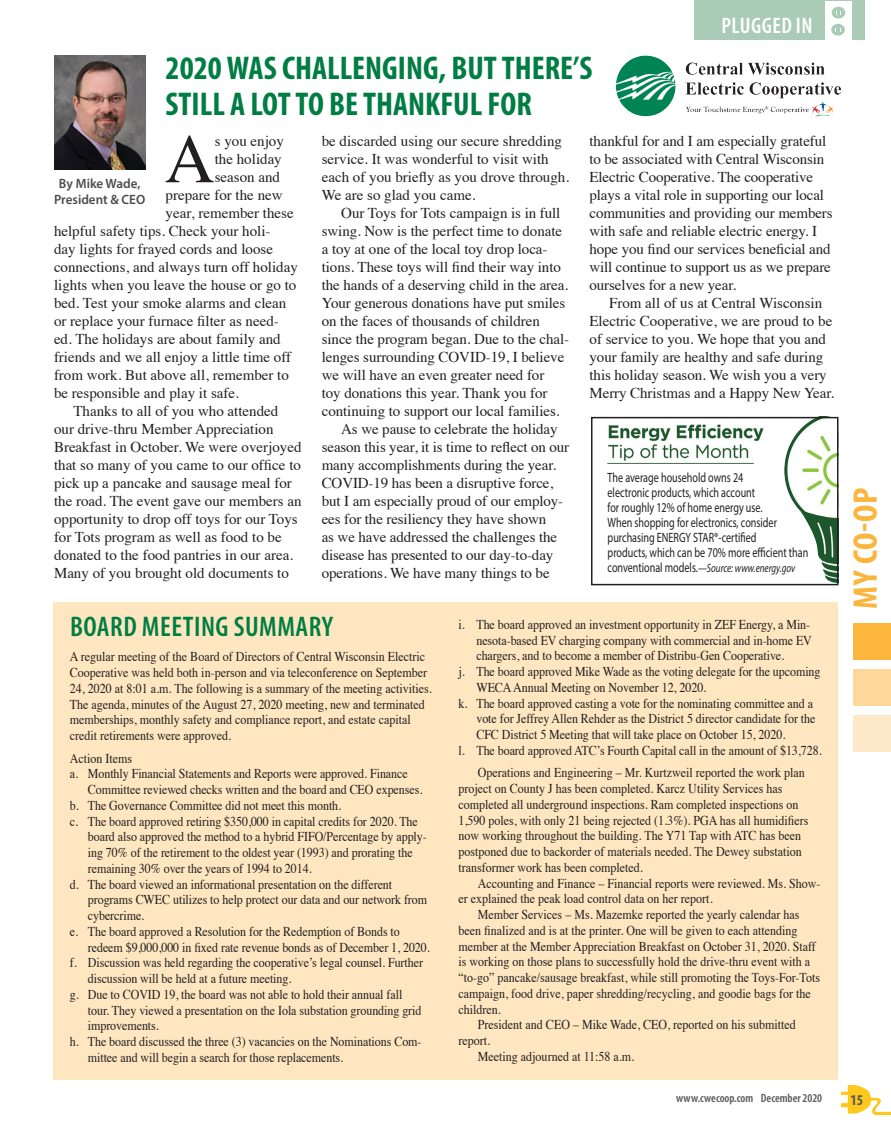
<style>
.page{position:relative;width:891px;height:1134px;background:#fff}
.page>*{position:absolute;margin:0;border:0;box-sizing:border-box;transform-origin:0 0}
.t1{font:69.45px "Times";color:#231f20}
.t2{font:700 condensed 34.2px "Myriad Pro";color:#fcb53d;scale:1.05 1}
.t3{font:700 condensed 33px "Myriad Pro";color:#007d43}
.headline{font:600 condensed 28.5px "Myriad Pro";letter-spacing:.02em;color:#007d43}
.t4{font:600 condensed 22.5px "Myriad Pro";letter-spacing:.02em;color:#fff}
.t5{font:15px/18px "Times";letter-spacing:-.005em;color:#231f20}
.t6{font:700 condensed 15px "Myriad Pro";color:#57585a}
.t7{font:13.5px/15.8px "Times";letter-spacing:-.005em;color:#231f20;scale:.89 1}
.t8{font:13.5px/15px "Myriad Pro";color:#231f20;scale:.75 1}
.t9{font:600 13.5px "Myriad Pro";color:#4b4c4d}
.t10{font:italic 12px "Myriad Pro";color:#231f20;scale:.75 1}
.t11{font:600 condensed 12px "Myriad Pro";color:#57585a}
.s1{font-style:normal;font-size:13.5px}
</style>
<div class="page">
<img style="left:607px;top:424px;width:157px;height:40px">
<img style="left:784px;top:420px;width:51px;height:162px">
<img style="left:841px;top:1085px;width:50px;height:30px">
<div style="left:694px;top:0;width:170px;height:40px;background:#aacbb5"></div>
<div style="left:825px;top:1px;width:27px;height:40px;background:#fff"></div>
<div style="left:832px;top:7px;width:13px;height:12px;background:#aacbb5;border-radius:50%"></div>
<svg style="left:831px;top:24px;width:14px;height:12px"></svg>
<div style="left:854px;top:623px;width:37px;height:37px;background:#fcb53d"></div>
<div style="left:854px;top:669px;width:37px;height:37px;background:#fed79b"></div>
<div style="left:854px;top:715px;width:37px;height:37px;background:#feeaca"></div>
<img style="left:54px;top:55px;width:91px;height:114px">
<img style="left:615px;top:55px;width:226px;height:62px">
<div style="left:53px;top:603px;width:785px;height:477px;background:#fee6c0"></div>
<div style="left:591px;top:417px;width:247px;height:168px;border:2px solid #231f20"></div>
<p class="t4" style="left:722px;top:12px;width:93px">PLUGGED IN</p>
<p class="t3" style="left:166px;top:47px;width:428px">2020 WAS CHALLENGING, BUT THERE’S</p>
<p class="t3" style="left:166px;top:83px;width:368px">STILL A LOT TO BE THANKFUL FOR</p>
<p class="t1" style="left:165px;top:94px;width:52px">A</p>
<p class="t5" style="left:215px;top:131px;width:71px">s you enjoy</p>
<p class="t5" style="left:590px;top:131px;width:245px">thankful for and I am especially grateful to be associated with Central Wisconsin Electric Cooperative. The cooperative plays a vital role in supporting our local communities and providing our members with safe and reliable electric energy. I hope you find our services beneficial and will continue to support us as we prepare ourselves for a new year.</p>
<p class="t5" style="left:590px;top:293px;width:246px;text-indent:20px">From all of us at Central Wisconsin Electric Cooperative, we are proud to be of service to you. We hope that you and your family are healthy and safe during this holiday season. We wish you a very Merry Christmas and a Happy New Year.</p>
<p class="t5" style="left:322px;top:131px;width:249px">be discarded using our secure shredding service. It was wonderful to visit with each of you briefly as you drove through.<br>We are so glad you came.</p>
<p class="t5" style="left:322px;top:203px;width:249px;text-indent:20px">Our Toys for Tots campaign is in full swing. Now is the perfect time to donate a toy at one of the local toy drop loca&shy;tions. These toys will find their way into the hands of a deserving child in the area.<br>Your generous donations have put smiles on the faces of thousands of children since the program began. Due to the chal&shy;lenges surrounding COVID-19, I believe we will have an even greater need for<br>toy donations this year. Thank you for continuing to support our local families.</p>
<p class="t5" style="left:322px;top:419px;width:249px;text-indent:20px">As we pause to celebrate the holiday season this year, it is time to reflect on our many accomplishments during the year.<br>COVID-19 has been a disruptive force, but I am especially proud of our employ&shy;ees for the resiliency they have shown<br>as we have addressed the challenges the disease has presented to our day-to-day operations. We have many things to be</p>
<p class="t5" style="left:215px;top:149px;width:69px">the holiday</p>
<p class="t5" style="left:215px;top:167px;width:67px">season and</p>
<p class="t5" style="left:166px;top:185px;width:119px">prepare for the new</p>
<p class="t5" style="left:166px;top:203px;width:130px">year, remember these</p>
<p class="t5" style="left:54px;top:221px;width:218px">helpful safety tips. Check your holi-</p>
<p class="t5" style="left:54px;top:239px;width:221px">day lights for frayed cords and loose</p>
<p class="t5" style="left:54px;top:257px;width:245px">connections, and always turn off holiday</p>
<p class="t5" style="left:54px;top:275px;width:244px">lights when you leave the house or go to</p>
<p class="t5" style="left:54px;top:293px;width:234px">bed. Test your smoke alarms and clean</p>
<p class="t5" style="left:54px;top:311px;width:226px">or replace your furnace filter as need-</p>
<p class="t5" style="left:54px;top:329px;width:228px">ed. The holidays are about family and</p>
<p class="t5" style="left:54px;top:347px;width:239px">friends and we all enjoy a little time off</p>
<p class="t5" style="left:54px;top:365px;width:236px">from work. But above all, remember to</p>
<p class="t5" style="left:54px;top:383px;width:186px">be responsible and play it safe.</p>
<p class="t5" style="left:54px;top:401px;width:249px;text-indent:20px">Thanks to all of you who attended our drive-thru Member Appreciation Breakfast in October. We were overjoyed that so many of you came to our office to pick up a pancake and sausage meal for the road. The event gave our members an opportunity to drop off toys for our Toys for Tots program as well as food to be donated to the food pantries in our area.<br>Many of you brought old documents to</p>
<p class="t9" style="left:59px;top:175px;width:83px">By Mike Wade,</p>
<p class="t9" style="left:54px;top:191px;width:93px">President &amp; CEO</p>
<p class="t8" style="left:608px;top:470px;width:269px">The average household owns 24<br>electronic products, which account<br>for roughly 12% of home energy use.<br>When shopping for electronics, consider purchasing ENERGY STAR®-certified<br>products, which can be 70% more efficient than</p>
<p class="t10" style="left:608px;top:561px;width:252px"><span class="s1">conventional models.</span>—Source: www.energy.gov</p>
<p class="headline" style="left:70px;top:609px;width:265px">BOARD MEETING SUMMARY</p>
<p class="t7" style="left:70px;top:648px;width:408px">A regular meeting of the Board of Directors of Central Wisconsin Electric Cooperative was held both in-person and via teleconference on September 24, 2020 at 8:01 a.m. The following is a summary of the meeting activities.<br>The agenda, minutes of the August 27, 2020 meeting, new and terminated memberships, monthly safety and compliance report, and estate capital credit retirements were approved.</p>
<p class="t7" style="left:70px;top:749px;width:72px">Action Items</p>
<p class="t7" style="left:88px;top:765px;width:377px;text-indent:-18px">a. Monthly Financial Statements and Reports were approved. Finance<br>Committee reviewed checks written and the board and CEO expenses.</p>
<p class="t7" style="left:70px;top:796px;width:306px">b. The Governance Committee did not meet this month.</p>
<p class="t7" style="left:88px;top:812px;width:382px;text-indent:-18px">c. The board approved retiring $350,000 in capital credits for 2020. The board also approved the method to a hybrid FIFO/Percentage by apply&shy;ing 70% of the retirement to the oldest year (1993) and prorating the remaining 30% over the years of 1994 to 2014.</p>
<p class="t7" style="left:88px;top:875px;width:383px;text-indent:-18px">d. The board viewed an informational presentation on the different programs CWEC utilizes to help protect our data and our network from cybercrime.</p>
<p class="t7" style="left:88px;top:922px;width:386px;text-indent:-18px">e. The board approved a Resolution for the Redemption of Bonds to redeem $9,000,000 in fixed rate revenue bonds as of December 1, 2020.</p>
<p class="t7" style="left:88px;top:954px;width:378px;text-indent:-18px">f. Discussion was held regarding the cooperative’s legal counsel. Further discussion will be held at a future meeting.</p>
<p class="t7" style="left:88px;top:985px;width:376px;text-indent:-18px">g. Due to COVID 19, the board was not able to hold their annual fall tour. They viewed a presentation on the Iola substation grounding grid improvements.</p>
<p class="t7" style="left:88px;top:1033px;width:376px;text-indent:-18px">h. The board discussed the three (3) vacancies on the Nominations Com&shy;mittee and will begin a search for those replacements.</p>
<p class="t7" style="left:476px;top:615px;width:379px;text-indent:-18px">i. The board approved an investment opportunity in ZEF Energy, a Min&shy;nesota-based EV charging company with commercial and in-home EV chargers, and to become a member of Distribu-Gen Cooperative.</p>
<p class="t7" style="left:476px;top:663px;width:388px;text-indent:-18px">j. The board approved Mike Wade as the voting delegate for the upcoming<br>WECA Annual Meeting on November 12, 2020.</p>
<p class="t7" style="left:476px;top:694px;width:382px;text-indent:-18px">k. The board approved casting a vote for the nominating committee and a vote for Jeffrey Allen Rehder as the District 5 director candidate for the<br>CFC District 5 Meeting that will take place on October 15, 2020.</p>
<p class="t7" style="left:458px;top:741px;width:410px">l. The board approved ATC’s Fourth Capital call in the amount of $13,728.</p>
<p class="t7" style="left:458px;top:764px;width:395px;text-indent:20px">Operations and Engineering – Mr. Kurtzweil reported the work plan project on County J has been completed. Karcz Utility Services has completed all underground inspections. Ram completed inspections on 1,590 poles, with only 21 being rejected (1.3%). PGA has all humidifiers now working throughout the building. The Y71 Tap with ATC has been postponed due to backorder of materials needed. The Dewey substation transformer work has been completed.</p>
<p class="t7" style="left:458px;top:874px;width:408px;text-indent:20px">Accounting and Finance – Financial reports were reviewed. Ms. Show&shy;er explained the peak load control data on her report.</p>
<p class="t7" style="left:458px;top:906px;width:408px;text-indent:20px">Member Services – Ms. Mazemke reported the yearly calendar has been finalized and is at the printer. One will be given to each attending member at the Member Appreciation Breakfast on October 31, 2020. Staff is working on those plans to successfully hold the drive-thru event with a “to-go” pancake/sausage breakfast, while still promoting the Toys-For-Tots campaign, food drive, paper shredding/recycling, and goodie bags for the children.</p>
<p class="t7" style="left:458px;top:1016px;width:381px;text-indent:20px">President and CEO – Mike Wade, CEO, reported on his submitted report.</p>
<p class="t7" style="left:478px;top:1047px;width:177px">Meeting adjourned at 11:58 a.m.</p>
<p class="t2" style="left:844px;top:609px;width:117px;rotate:-90deg">MY CO-OP</p>
<p class="t11" style="left:676px;top:1091px;width:148px">www.cwecoop.com December 2020</p>
<p class="t6" style="left:850px;top:1090px;width:14px">15</p>
</div>
